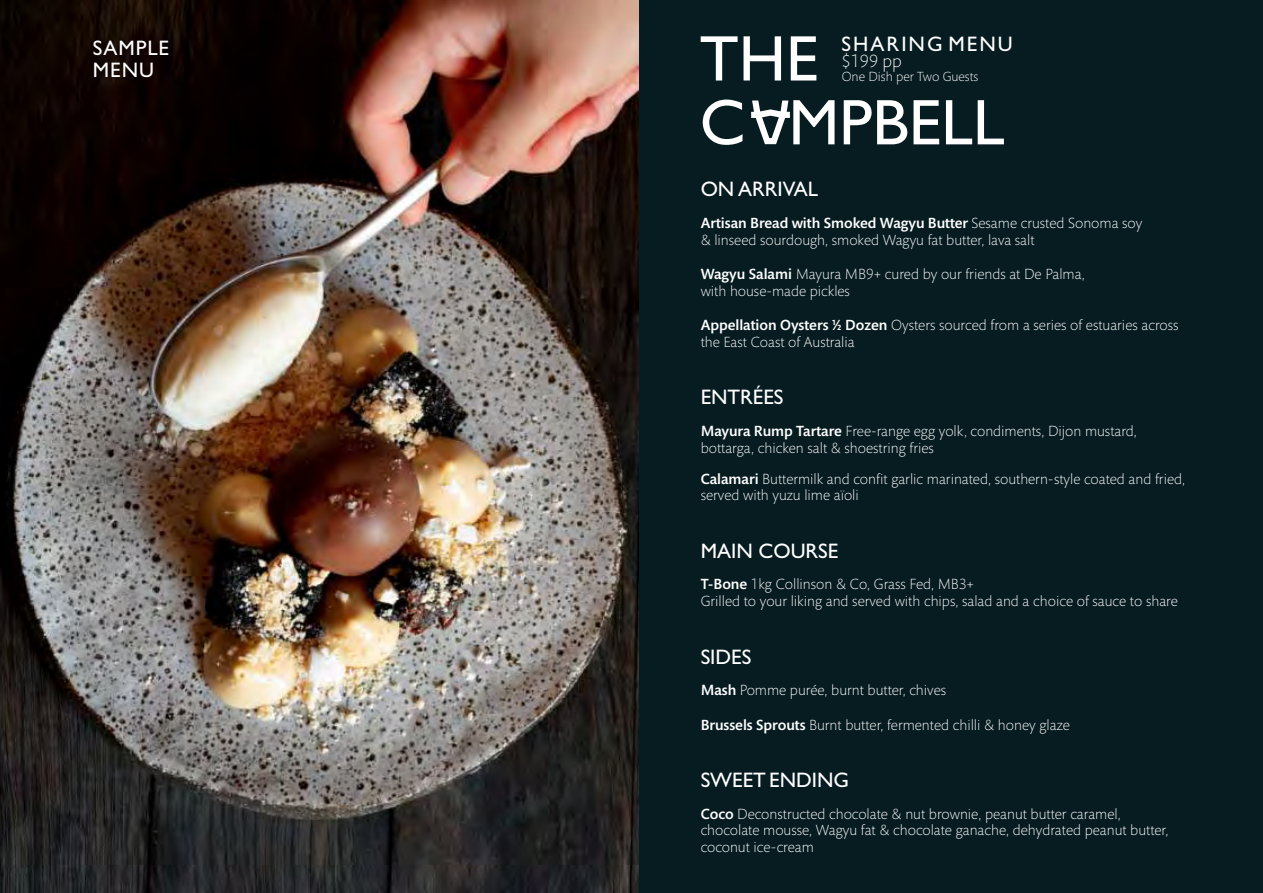
<style>
.page{position:relative;width:1263px;height:893px;background:#071c21}
.page>*{position:absolute;margin:0;border:0;box-sizing:border-box;transform-origin:0 0}
.t1{font:64.8px/63.9px "Gill Sans";color:#fff}
.t2{font:21px "Gill Sans";color:#fff}
.t3{font:21px "Gill Sans";letter-spacing:.095em;color:#fff}
.t4{font:300 18px "Mundo Sans Std";color:#fff}
.t5{font:300 15px/17px "Mundo Sans Std";color:#fff}
.t6{font:300 13.5px "Mundo Sans Std";color:#fff}
.s1{font-weight:500}
</style>
<div class="page">
<img style="left:0;top:0;width:639px;height:893px">
<svg style="left:751px;top:101px;width:39px;height:43px"></svg>
<h1 class="t1" style="left:699px;top:34px;width:306px">THE<br>C MPBELL</h1>
<h2 class="t2" style="left:93px;top:40px;width:78px">SAMPLE</h2>
<h2 class="t3" style="left:841px;top:36px;width:173px">SHARING MENU</h2>
<h2 class="t2" style="left:93px;top:63px;width:62px">MENU</h2>
<p class="t4" style="left:842px;top:54px;width:62px">$199 pp</p>
<p class="t6" style="left:842px;top:71px;width:138px">One Dish per Two Guests</p>
<h2 class="t2" style="left:701px;top:182px;width:119px">ON ARRIVAL</h2>
<p class="t5" style="left:701px;top:216px;width:443px"><span class="s1">Artisan Bread with Smoked Wagyu Butter</span> Sesame crusted Sonoma soy &amp; linseed sourdough, smoked Wagyu fat butter, lava salt</p>
<p class="t5" style="left:701px;top:267px;width:386px"><span class="s1">Wagyu Salami</span> Mayura MB9+ cured by our friends at De Palma, with house-made pickles</p>
<p class="t5" style="left:701px;top:318px;width:479px"><span class="s1">Appellation Oysters ½ Dozen</span> Oysters sourced from a series of estuaries across the East Coast of Australia</p>
<h2 class="t2" style="left:701px;top:390px;width:84px">ENTRÉES</h2>
<p class="t5" style="left:701px;top:424px;width:438px"><span class="s1">Mayura Rump Tartare</span> Free-range egg yolk, condiments, Dijon mustard, bottarga, chicken salt &amp; shoestring fries</p>
<p class="t5" style="left:701px;top:472px;width:486px"><span class="s1">Calamari</span> Buttermilk and confit garlic marinated, southern-style coated and fried, served with yuzu lime aïoli</p>
<h2 class="t2" style="left:701px;top:543px;width:139px">MAIN COURSE</h2>
<p class="t5" style="left:701px;top:578px;width:479px"><span class="s1">T-Bone</span> 1kg Collinson &amp; Co, Grass Fed, MB3+<br>Grilled to your liking and served with chips, salad and a choice of sauce to share</p>
<h2 class="t2" style="left:701px;top:649px;width:52px">SIDES</h2>
<p class="t5" style="left:701px;top:683px;width:247px"><span class="s1">Mash</span> Pomme purée, burnt butter, chives</p>
<p class="t5" style="left:701px;top:718px;width:371px"><span class="s1">Brussels Sprouts</span> Burnt butter, fermented chilli &amp; honey glaze</p>
<h2 class="t2" style="left:701px;top:772px;width:150px">SWEET ENDING</h2>
<p class="t5" style="left:701px;top:807px;width:469px"><span class="s1">Coco</span> Deconstructed chocolate &amp; nut brownie, peanut butter caramel, chocolate mousse, Wagyu fat &amp; chocolate ganache, dehydrated peanut butter, coconut ice-cream</p>
</div>
